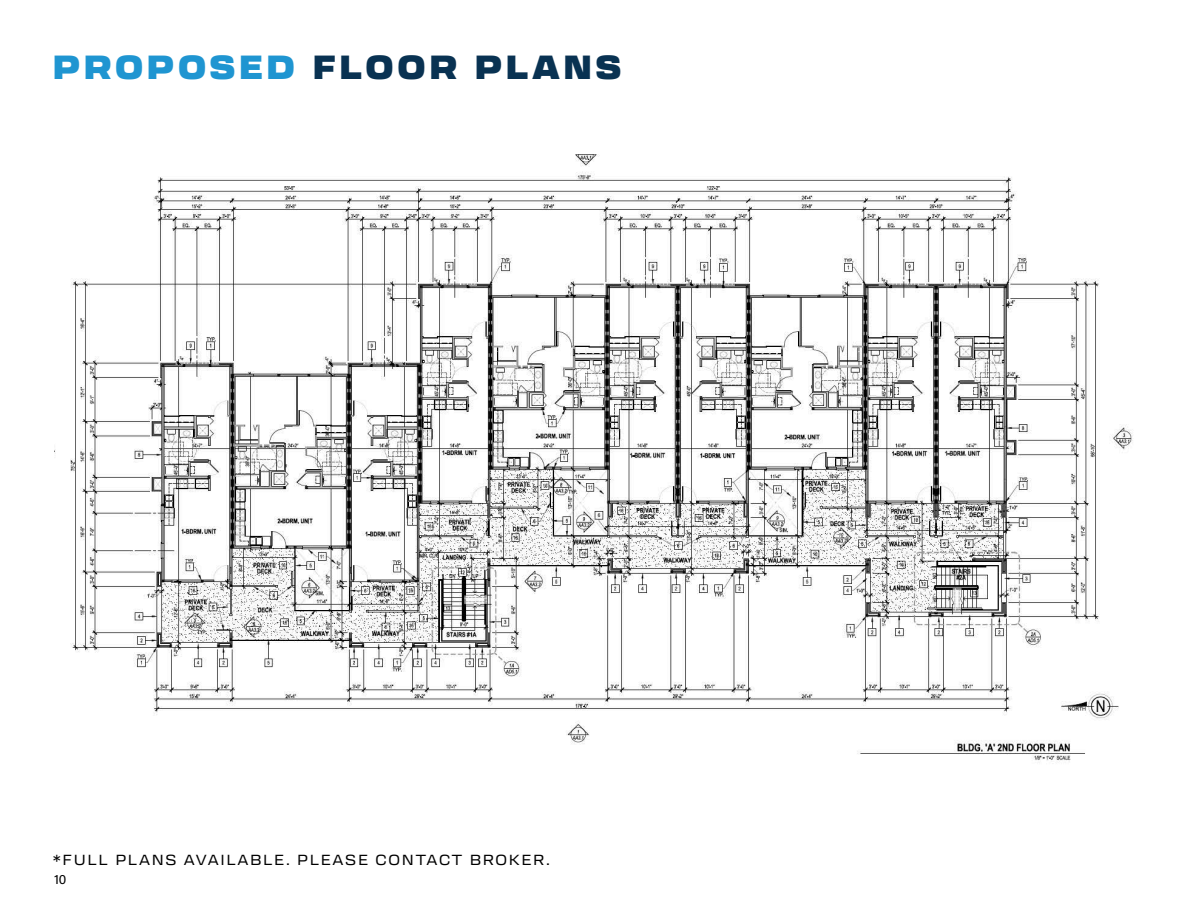
<style>
.page{position:relative;width:1188px;height:918px;background:#fff}
.page>*{position:absolute;margin:0;border:0;box-sizing:border-box;transform-origin:0 0}
.subheader{font:900 33px "Transducer";letter-spacing:.11em;color:#093252;scale:1.04 1}
.subheader-2{font:14.4px "Transducer";letter-spacing:.11em;color:#000;scale:1.04 1}
.t1{font:13.5px "Acumin Pro";color:#000}
.s1{color:#1f95d1}
</style>
<div class="page">
<img style="left:54px;top:154px;width:1079px;height:608px">
<p class="subheader" style="left:53px;top:41px;width:548px"><span class="s1">PROPOSED</span> FLOOR PLANS</p>
<p class="subheader-2" style="left:53px;top:850px;width:479px">*FULL PLANS AVAILABLE. PLEASE CONTACT BROKER.</p>
<p class="t1" style="left:54px;top:870px;width:14px">10</p>
</div>
